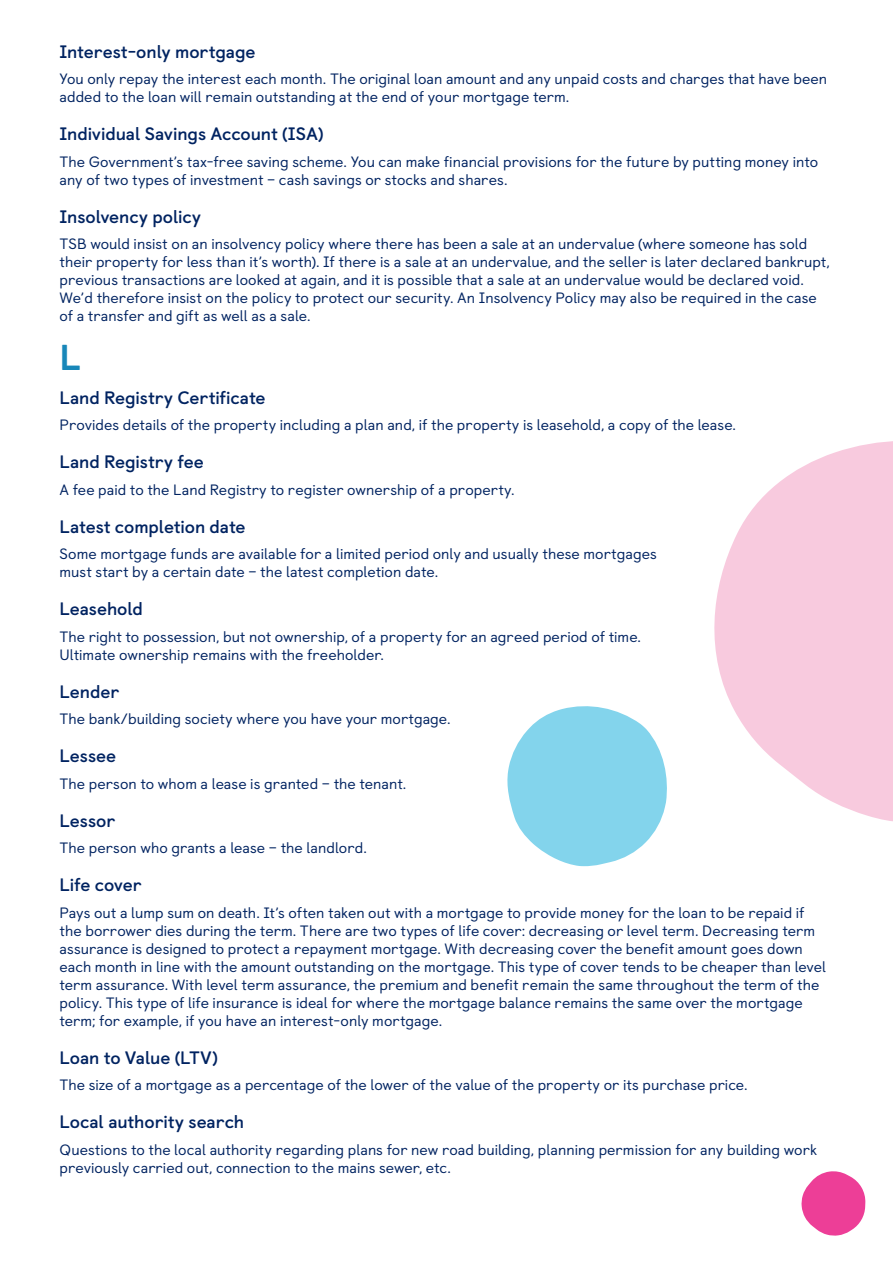
<style>
.page{position:relative;width:893px;height:1263px;background:#fff}
.page>*{position:absolute;margin:0;border:0;box-sizing:border-box;transform-origin:0 0}
.ALPHABET{font:800 36px "TSB Castledown";color:#1887b9}
.SUB_HEAD{font:700 18px "TSB Castledown";letter-spacing:-.005em;color:#002361}
.t1{font:15px/18px "TSB Castledown";letter-spacing:.005em;color:#002361}
</style>
<div class="page">
<svg style="left:714px;top:441px;width:179px;height:381px;fill:#f8cade"></svg>
<svg style="left:801px;top:1171px;width:64px;height:65px"></svg>
<svg style="left:507px;top:706px;width:160px;height:160px"></svg>
<p class="SUB_HEAD" style="left:60px;top:40px;width:198px">Interest-only mortgage</p>
<p class="t1" style="left:60px;top:70px;width:769px">You only repay the interest each month. The original loan amount and any unpaid costs and charges that have been added to the loan will remain outstanding at the end of your mortgage term.</p>
<p class="SUB_HEAD" style="left:60px;top:123px;width:266px">Individual Savings Account (ISA)</p>
<p class="t1" style="left:60px;top:153px;width:760px">The Government’s tax-free saving scheme. You can make financial provisions for the future by putting money into any of two types of investment – cash savings or stocks and shares.</p>
<p class="SUB_HEAD" style="left:60px;top:205px;width:143px">Insolvency policy</p>
<p class="t1" style="left:60px;top:235px;width:772px">TSB would insist on an insolvency policy where there has been a sale at an undervalue (where someone has sold their property for less than it’s worth). If there is a sale at an undervalue, and the seller is later declared bankrupt, previous transactions are looked at again, and it is possible that a sale at an undervalue would be declared void.<br>We’d therefore insist on the policy to protect our security. An Insolvency Policy may also be required in the case of a transfer and gift as well as a sale.</p>
<p class="ALPHABET" style="left:60px;top:335px;width:23px">L</p>
<p class="SUB_HEAD" style="left:60px;top:386px;width:208px">Land Registry Certificate</p>
<p class="t1" style="left:60px;top:416px;width:678px">Provides details of the property including a plan and, if the property is leasehold, a copy of the lease.</p>
<p class="SUB_HEAD" style="left:60px;top:451px;width:146px">Land Registry fee</p>
<p class="t1" style="left:60px;top:481px;width:457px">A fee paid to the Land Registry to register ownership of a property.</p>
<p class="SUB_HEAD" style="left:60px;top:515px;width:188px">Latest completion date</p>
<p class="t1" style="left:60px;top:545px;width:599px">Some mortgage funds are available for a limited period only and usually these mortgages must start by a certain date – the latest completion date.</p>
<p class="SUB_HEAD" style="left:60px;top:598px;width:85px">Leasehold</p>
<p class="t1" style="left:60px;top:628px;width:583px">The right to possession, but not ownership, of a property for an agreed period of time.<br>Ultimate ownership remains with the freeholder.</p>
<p class="SUB_HEAD" style="left:60px;top:680px;width:61px">Lender</p>
<p class="t1" style="left:60px;top:710px;width:393px">The bank/building society where you have your mortgage.</p>
<p class="SUB_HEAD" style="left:60px;top:745px;width:58px">Lessee</p>
<p class="t1" style="left:60px;top:775px;width:348px">The person to whom a lease is granted – the tenant.</p>
<p class="SUB_HEAD" style="left:60px;top:809px;width:57px">Lessor</p>
<p class="t1" style="left:60px;top:839px;width:309px">The person who grants a lease – the landlord.</p>
<p class="SUB_HEAD" style="left:60px;top:874px;width:84px">Life cover</p>
<p class="t1" style="left:60px;top:904px;width:768px">Pays out a lump sum on death. It’s often taken out with a mortgage to provide money for the loan to be repaid if the borrower dies during the term. There are two types of life cover: decreasing or level term. Decreasing term assurance is designed to protect a repayment mortgage. With decreasing cover the benefit amount goes down each month in line with the amount outstanding on the mortgage. This type of cover tends to be cheaper than level term assurance. With level term assurance, the premium and benefit remain the same throughout the term of the policy. This type of life insurance is ideal for where the mortgage balance remains the same over the mortgage term; for example, if you have an interest-only mortgage.</p>
<p class="SUB_HEAD" style="left:60px;top:1046px;width:160px">Loan to Value (LTV)</p>
<p class="t1" style="left:60px;top:1076px;width:690px">The size of a mortgage as a percentage of the lower of the value of the property or its purchase price.</p>
<p class="SUB_HEAD" style="left:60px;top:1111px;width:186px">Local authority search</p>
<p class="t1" style="left:60px;top:1141px;width:759px">Questions to the local authority regarding plans for new road building, planning permission for any building work previously carried out, connection to the mains sewer, etc.</p>
</div>
